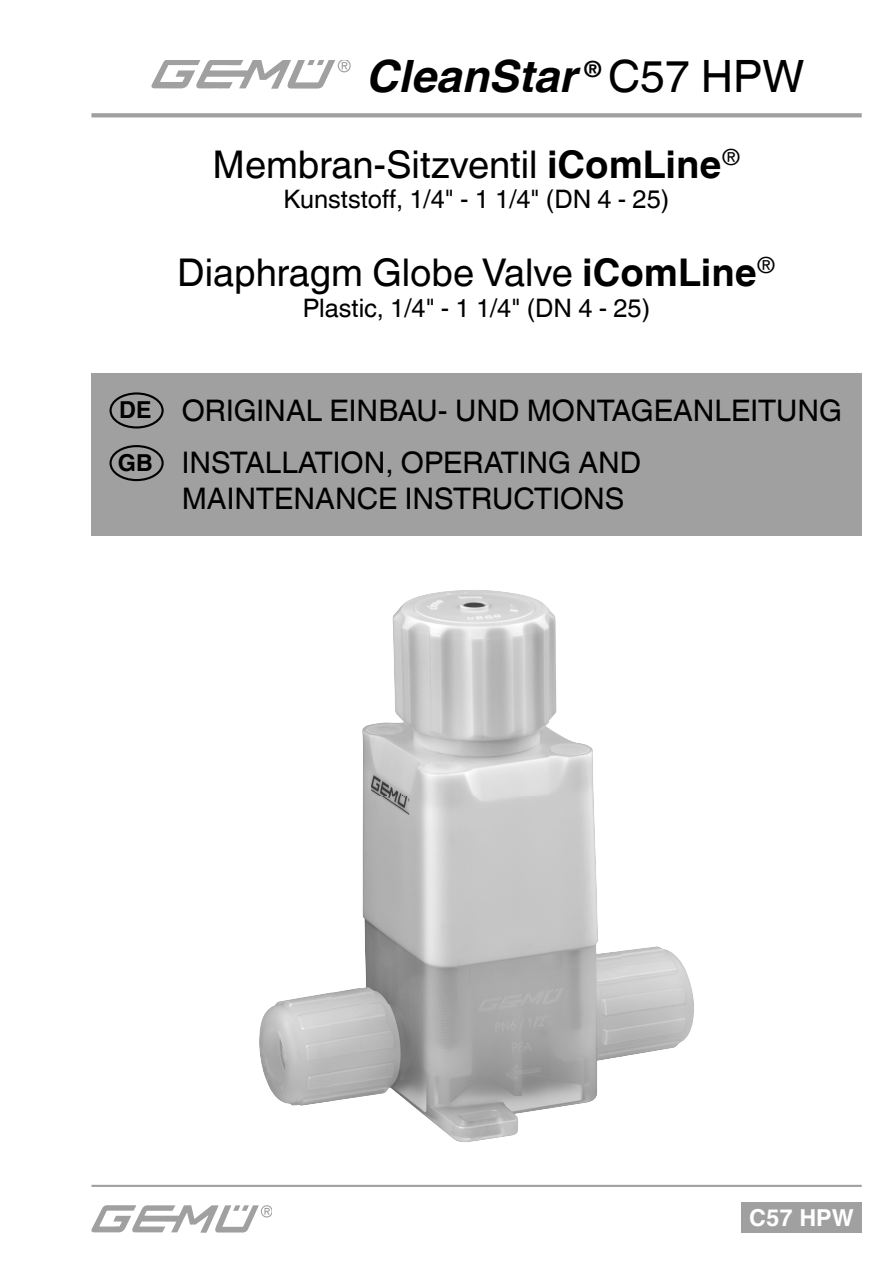
<style>
.page{position:relative;width:893px;height:1263px;background:#fff}
.page>*{position:absolute;margin:0;border:0;box-sizing:border-box;transform-origin:0 0}
.t1{font:italic 700 44.55px "Helvetica World";color:#000}
.t2{font:38.25px "Helvetica World";color:#000}
.t3{font:29.7px/35.7px "Helvetica World";color:#000}
.t4{font:25.5px "Helvetica World";color:#000}
.t5{font:700 23.4px "Helvetica World";color:#fff}
.s1{font-weight:400;font-style:normal}
.s2{font-weight:700}
.s3{font-weight:700;font-size:23.4px}
</style>
<div class="page">
<hr style="left:91px;top:1185px;width:770px;height:2px;background:#a0a0a0">
<div style="left:741px;top:1203px;width:120px;height:30px;background:#a0a0a0"></div>
<img style="left:91px;top:1206px;width:181px;height:27px">
<svg style="left:91px;top:113px;width:770px;height:4px;fill:#a0a0a0"></svg>
<img style="left:152px;top:60px;width:199px;height:29px">
<img style="left:331px;top:590px;width:291px;height:552px">
<img style="left:259px;top:992px;width:72px;height:114px">
<img style="left:622px;top:946px;width:72px;height:111px">
<div style="left:91px;top:373px;width:770px;height:162px;background:#a0a0a0"></div>
<div style="left:109px;top:445px;width:55px;height:36px;border:2px solid #000;border-radius:50%"></div>
<div style="left:109px;top:392px;width:55px;height:37px;border:2px solid #000;border-radius:50%"></div>
<h1 class="t1" style="left:368px;top:51px;width:438px">CleanStar <sup>®</sup> <span class="s1">C57 HPW</span></h1>
<p class="t2" style="left:212px;top:150px;width:529px">Membran-Sitzventil <span class="s2">iComLine</span><sup>®</sup></p>
<p class="t4" style="left:284px;top:190px;width:387px">Kunststoff, 1/4" - 1 1/4" (DN 4 - 25)</p>
<p class="t2" style="left:177px;top:258px;width:600px">Diaphragm Globe Valve <span class="s2">iComLine</span><sup>®</sup></p>
<p class="t4" style="left:303px;top:298px;width:349px">Plastic, 1/4" - 1 1/4" (DN 4 - 25)</p>
<p class="t3" style="left:119px;top:396px;width:724px"><span class="s3">DE</span> ORIGINAL EINBAU- UND MONTAGEANLEITUNG</p>
<p class="t3" style="left:182px;top:447px;width:461px;text-indent:-64px"><span class="s3">GB</span> INSTALLATION, OPERATING AND<br>MAINTENANCE INSTRUCTIONS</p>
<p class="t5" style="left:749px;top:1209px;width:106px">C57 HPW</p>
</div>
